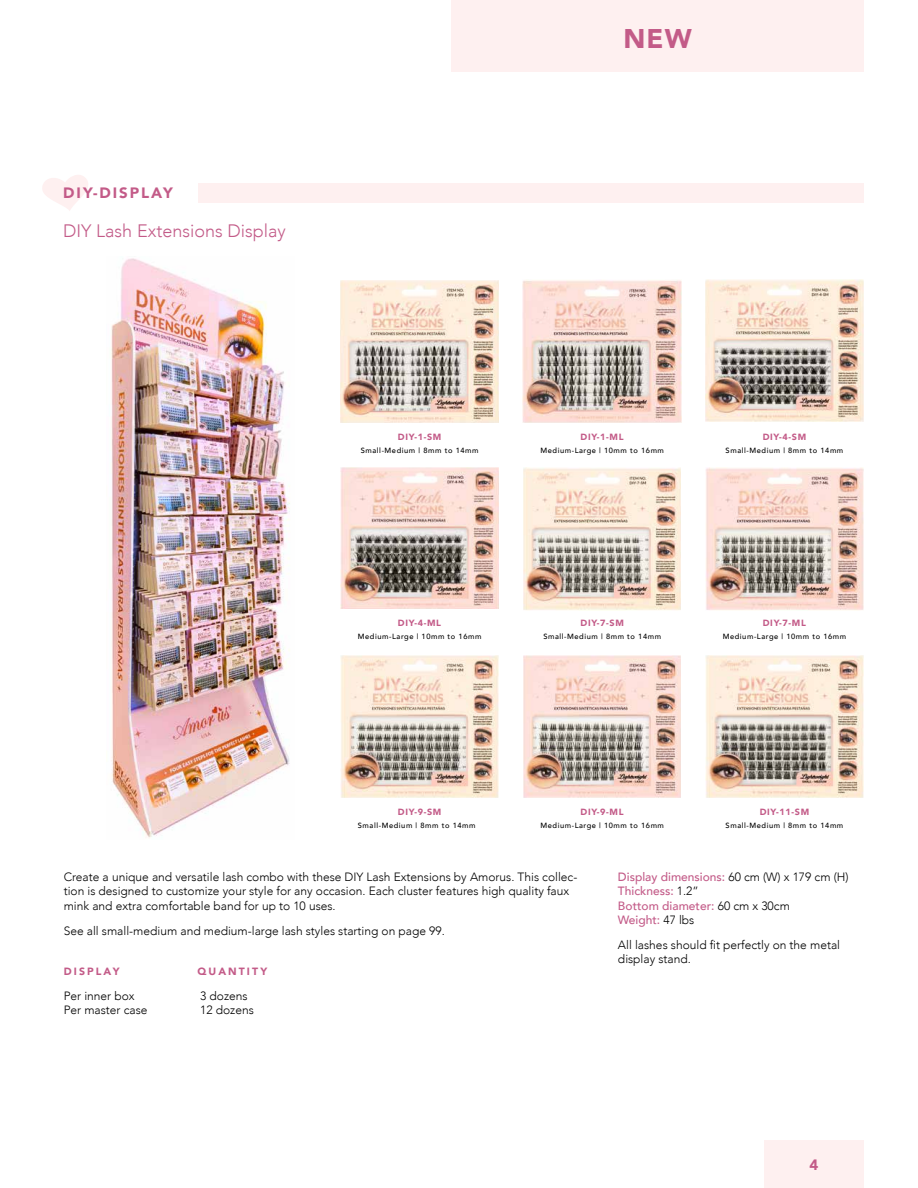
<style>
.page{position:relative;width:918px;height:1188px;background:#fff}
.page>*{position:absolute;margin:0;border:0;box-sizing:border-box;transform-origin:0 0}
.t1{font:900 27px "Avenir";color:#c35b88}
.t2{font:300 18px "Avenir";color:#c35b88}
.t3{font:900 15px "Avenir";letter-spacing:.13em;color:#c35b88}
.t4{font:300 12px/14.4px "Avenir";color:#000}
.t5{font:500 12px/14.4px "Avenir";color:#c35b88}
.t6{font:900 10.5px "Avenir";letter-spacing:.2em;color:#c35b88}
.t7{font:900 9px "Avenir";letter-spacing:.075em;color:#c35b88}
.t8{font:500 7.5px "Avenir";letter-spacing:.075em;color:#000}
.s1{font-weight:300;color:#000}
</style>
<div class="page">
<div style="left:764px;top:1141px;width:100px;height:47px;background:#fef0f0"></div>
<div style="left:451px;top:0;width:413px;height:72px;background:#fef0f0"></div>
<img style="left:111px;top:258px;width:179px;height:580px">
<svg style="left:42px;top:175px;width:46px;height:36px"></svg>
<div style="left:198px;top:183px;width:666px;height:20px;background:#fef0f0"></div>
<img style="left:340px;top:280px;width:159px;height:143px">
<img style="left:523px;top:280px;width:159px;height:143px">
<img style="left:705px;top:280px;width:159px;height:141px">
<img style="left:341px;top:468px;width:158px;height:141px">
<img style="left:706px;top:468px;width:157px;height:142px">
<img style="left:524px;top:468px;width:157px;height:142px">
<img style="left:524px;top:655px;width:157px;height:143px">
<img style="left:341px;top:655px;width:157px;height:143px">
<img style="left:706px;top:655px;width:157px;height:143px">
<p class="t3" style="left:63px;top:180px;width:111px">DIY-DISPLAY</p>
<h2 class="t2" style="left:63px;top:220px;width:224px">DIY Lash Extensions Display</h2>
<h1 class="t1" style="left:623px;top:15px;width:70px">NEW</h1>
<p class="t7" style="left:398px;top:429px;width:45px">DIY-1-SM</p>
<p class="t7" style="left:581px;top:429px;width:45px">DIY-1-ML</p>
<p class="t7" style="left:763px;top:429px;width:45px">DIY-4-SM</p>
<p class="t8" style="left:361px;top:444px;width:119px">Small-Medium | 8mm to 14mm</p>
<p class="t8" style="left:540px;top:444px;width:125px">Medium-Large | 10mm to 16mm</p>
<p class="t8" style="left:726px;top:444px;width:119px">Small-Medium | 8mm to 14mm</p>
<p class="t7" style="left:398px;top:615px;width:45px">DIY-4-ML</p>
<p class="t8" style="left:358px;top:630px;width:125px">Medium-Large | 10mm to 16mm</p>
<p class="t7" style="left:581px;top:615px;width:45px">DIY-7-SM</p>
<p class="t7" style="left:763px;top:615px;width:45px">DIY-7-ML</p>
<p class="t8" style="left:543px;top:630px;width:119px">Small-Medium | 8mm to 14mm</p>
<p class="t8" style="left:723px;top:630px;width:125px">Medium-Large | 10mm to 16mm</p>
<p class="t7" style="left:398px;top:804px;width:45px">DIY-9-SM</p>
<p class="t7" style="left:581px;top:804px;width:45px">DIY-9-ML</p>
<p class="t8" style="left:358px;top:819px;width:119px">Small-Medium | 8mm to 14mm</p>
<p class="t8" style="left:540px;top:819px;width:125px">Medium-Large | 10mm to 16mm</p>
<p class="t7" style="left:760px;top:804px;width:51px">DIY-11-SM</p>
<p class="t8" style="left:726px;top:819px;width:119px">Small-Medium | 8mm to 14mm</p>
<p class="t4" style="left:64px;top:870px;width:515px">Create a unique and versatile lash combo with these DIY Lash Extensions by Amorus. This collec&shy;tion is designed to customize your style for any occasion. Each cluster features high quality faux mink and extra comfortable band for up to 10 uses.</p>
<p class="t4" style="left:64px;top:923px;width:383px">See all small-medium and medium-large lash styles starting on page 99.</p>
<p class="t6" style="left:64px;top:963px;width:57px">DISPLAY</p>
<p class="t6" style="left:197px;top:963px;width:71px">QUANTITY</p>
<p class="t4" style="left:64px;top:988px;width:72px">Per inner box</p>
<p class="t4" style="left:200px;top:988px;width:49px">3 dozens</p>
<p class="t4" style="left:64px;top:1003px;width:85px">Per master case</p>
<p class="t4" style="left:200px;top:1003px;width:55px">12 dozens</p>
<p class="t5" style="left:618px;top:869px;width:232px">Display dimensions: <span class="s1">60 cm (W) x 179 cm (H)<br></span>Thickness: <span class="s1">1.2”<br></span>Bottom diameter: <span class="s1">60 cm x 30cm<br></span>Weight: <span class="s1">47 lbs</span></p>
<p class="t4" style="left:618px;top:938px;width:224px">All lashes should fit perfectly on the metal display stand.</p>
<p class="t3" style="left:809px;top:1152px;width:10px">4</p>
</div>
